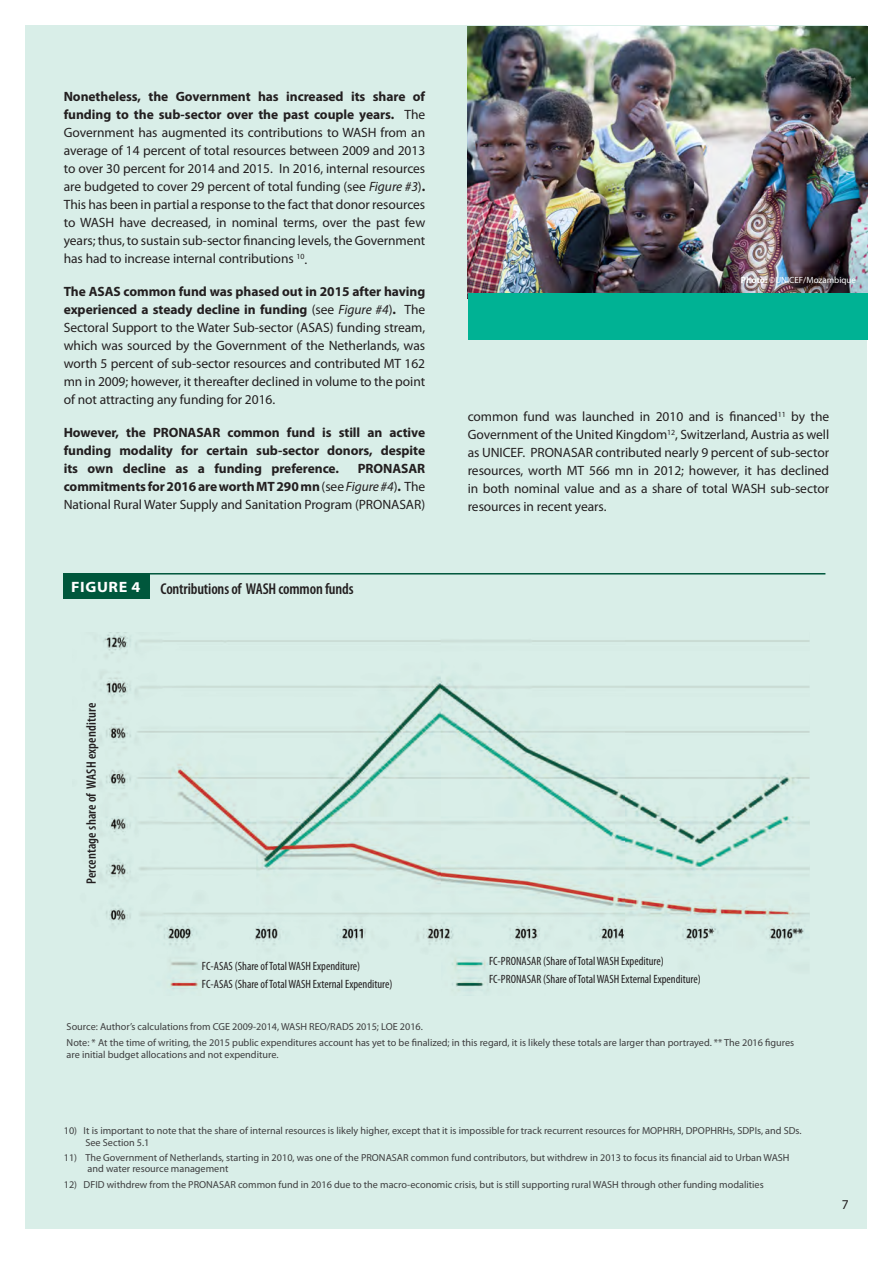
<style>
.page{position:relative;width:893px;height:1263px;background:#fff}
.page>*{position:absolute;margin:0;border:0;box-sizing:border-box;transform-origin:0 0}
.t1{font:600 condensed 15.75px "Myriad Pro";letter-spacing:-.01em;color:#231f20}
.Table{font:700 15px "Myriad Pro";letter-spacing:.04em;color:#fff;scale:1.07 1}
.Bread_text{font:600 condensed 13.65px "Myriad Pro";letter-spacing:.01em;color:#231f20}
.t2{font:13.5px/18px "Myriad Pro";letter-spacing:-.005em;color:#231f20;text-align:justify}
.t3{font:700 13.5px/18px "Myriad Pro";letter-spacing:-.005em;color:#231f20;text-align:justify}
.Bread_text-2{font:condensed 12px "Myriad Pro";color:#231f20}
.Footnote{font:10.2px/11.2px "Myriad Pro";color:#3e3e3f}
.t4{font:9px "Myriad Pro";color:#fff}
.s1{font-weight:700}
.s2{font-style:italic}
</style>
<div class="page">
<div style="left:26px;top:26px;width:841px;height:1203px;background:#d9eee8"></div>
<img style="left:99px;top:632px;width:710px;height:359px">
<div style="left:64px;top:574px;width:86px;height:25px;background:#00573c"></div>
<hr style="left:64px;top:573px;width:761px;height:1px;background:#00573c">
<img style="left:468px;top:26px;width:399px;height:267px">
<div style="left:468px;top:293px;width:399px;height:47px;background:#00b294"></div>
<div style="left:202px;top:961px;width:238px;height:34px;background:#d9eee8"></div>
<p class="t2" style="left:64px;top:88px;width:363px"><span class="s1">Nonetheless, the Government has increased its share of funding to the sub-sector over the past couple years.</span> The Government has augmented its contributions to WASH from an average of 14 percent of total resources between 2009 and 2013 to over 30 percent for 2014 and 2015. In 2016, internal resources are budgeted to cover 29 percent of total funding (see <span class="s2">Figure #3</span>)<span class="s1">.<br></span>This has been in partial a response to the fact that donor resources to WASH have decreased, in nominal terms, over the past few years; thus, to sustain sub-sector financing levels, the Government has had to increase internal contributions <sup>10</sup>.</p>
<p class="t2" style="left:64px;top:283px;width:363px"><span class="s1">The ASAS common fund was phased out in 2015 after having experienced a steady decline in funding</span> (see <span class="s2">Figure #4</span>)<span class="s1">.</span> The Sectoral Support to the Water Sub-sector (ASAS) funding stream, which was sourced by the Government of the Netherlands, was worth 5 percent of sub-sector resources and contributed MT 162 mn in 2009; however, it thereafter declined in volume to the point of not attracting any funding for 2016.</p>
<p class="t3" style="left:64px;top:423px;width:363px">However, the PRONASAR common fund is still an active funding modality for certain sub-sector donors, despite its own decline as a funding preference.</p>
<p class="t2" style="left:64px;top:460px;width:363px;text-indent:294px"><span class="s1">PRONASAR commitments for 2016 are worth MT 290 mn</span> (see <span class="s2">Figure #4</span>)<span class="s1">.</span> The National Rural Water Supply and Sanitation Program (PRONASAR)</p>
<p class="Table" style="left:71px;top:577px;width:66px">FIGURE 4</p>
<p class="t1" style="left:161px;top:580px;width:195px">Contributions of WASH common funds</p>
<p class="t4" style="left:741px;top:275px;width:117px"><span class="s1">Photo:</span> ©UNICEF/Mozambique</p>
<p class="t2" style="left:468px;top:408px;width:363px">common fund was launched in 2010 and is financed<sup>11</sup> by the Government of the United Kingdom<sup>12</sup>, Switzerland, Austria as well as UNICEF. PRONASAR contributed nearly 9 percent of sub-sector resources, worth MT 566 mn in 2012; however, it has declined in both nominal value and as a share of total WASH sub-sector resources in recent years.</p>
<p class="Bread_text" style="left:84px;top:884px;width:182px;rotate:-90deg">Percentage share of WASH expenditure</p>
<p class="Bread_text-2" style="left:202px;top:959px;width:160px">FC-ASAS (Share of Total WASH Expenditure)</p>
<p class="Bread_text-2" style="left:202px;top:976px;width:192px">FC-ASAS (Share of Total WASH External Expenditure)</p>
<p class="Bread_text-2" style="left:489px;top:953px;width:176px">FC-PRONASAR (Share of Total WASH Expediture)</p>
<p class="Bread_text-2" style="left:489px;top:971px;width:213px">FC-PRONASAR (Share of Total WASH External Expenditure)</p>
<p class="Footnote" style="left:67px;top:1021px;width:358px">Source: Author’s calculations from CGE 2009-2014, WASH REO/RADS 2015; LOE 2016.</p>
<p class="Footnote" style="left:67px;top:1036px;width:729px;line-height:12px">Note: * At the time of writing, the 2015 public expenditures account has yet to be finalized; in this regard, it is likely these totals are larger than portrayed. ** The 2016 figures are initial budget allocations and not expenditure.</p>
<p class="Footnote" style="left:85px;top:1125px;width:718px;text-indent:-22px">10) It is important to note that the share of internal resources is likely higher, except that it is impossible for track recurrent resources for MOPHRH, DPOPHRHs, SDPIs, and SDs.<br>See Section 5.1</p>
<p class="Footnote" style="left:88px;top:1152px;width:703px;text-indent:-24px">11) The Government of Netherlands, starting in 2010, was one of the PRONASAR common fund contributors, but withdrew in 2013 to focus its financial aid to Urban WASH and water resource management</p>
<p class="Footnote" style="left:64px;top:1179px;width:701px">12) DFID withdrew from the PRONASAR common fund in 2016 due to the macro-economic crisis, but is still supporting rural WASH through other funding modalities</p>
<p class="t2" style="left:842px;top:1196px;width:8px">7</p>
</div>
